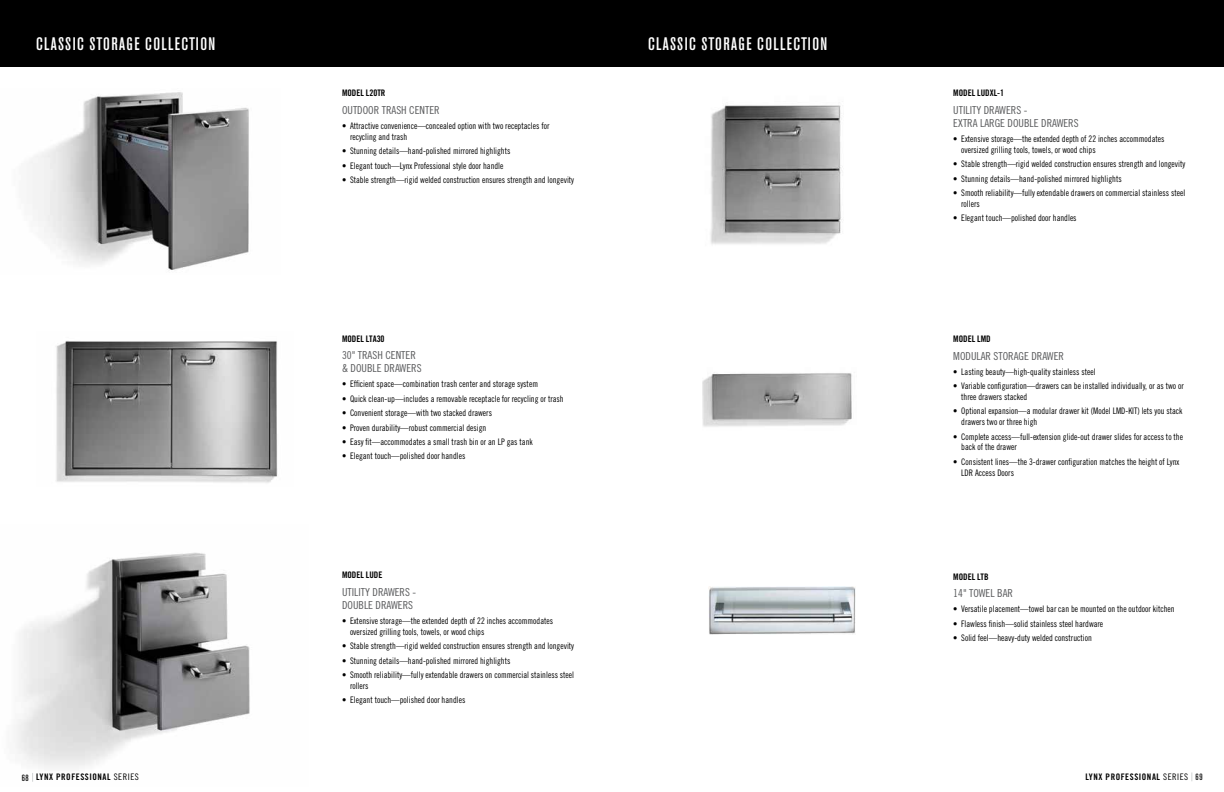
<style>
.page{position:relative;width:1224px;height:792px;background:#fff}
.page>*{position:absolute;margin:0;border:0;box-sizing:border-box;transform-origin:0 0}
.t1{font:500 condensed 18px "Akzidenz Grotesk BE";letter-spacing:.07em;color:#fff}
.t2{font:11px/13px "Trade Gothic LT Std Cn 18";color:#58595b}
.t3{font:9px/10.8px "Trade Gothic LT Std Cn 18";color:#000;scale:.95 1}
.t4{font:9px "Trade Gothic LT Std Bd Cn 20";color:#000}
.t5{font:9px "Trade Gothic LT Std Bd Cn 20";letter-spacing:.06em;color:#000}
.s1{font-family:"Akzidenz Grotesk BE";font-weight:500;font-stretch:condensed}
.s2{font-family:"Trade Gothic LT Std Cn 18"}
</style>
<div class="page">
<div style="left:0;top:0;width:1224px;height:66px;background:#000"></div>
<img style="left:708px;top:586px;width:148px;height:49px">
<img style="left:29px;top:92px;width:220px;height:178px">
<img style="left:56px;top:341px;width:222px;height:142px">
<img style="left:16px;top:552px;width:234px;height:216px">
<img style="left:710px;top:105px;width:132px;height:139px">
<img style="left:702px;top:373px;width:150px;height:54px">
<h1 class="t1" style="left:36px;top:33px;width:181px">CLASSIC STORAGE COLLECTION</h1>
<h1 class="t1" style="left:648px;top:33px;width:181px">CLASSIC STORAGE COLLECTION</h1>
<p class="t4" style="left:342px;top:88px;width:45px">MODEL L20TR</p>
<p class="t2" style="left:342px;top:103px;width:99px">OUTDOOR TRASH CENTER</p>
<p class="t3" style="left:350px;top:121px;width:211px;text-indent:-8px">• Attractive convenience—concealed option with two receptacles for recycling and trash</p>
<p class="t3" style="left:342px;top:146px;width:179px">• Stunning details—hand-polished mirrored highlights</p>
<p class="t3" style="left:342px;top:160px;width:172px">• Elegant touch—Lynx Professional style door handle</p>
<p class="t3" style="left:342px;top:175px;width:246px">• Stable strength—rigid welded construction ensures strength and longevity</p>
<p class="t4" style="left:342px;top:333px;width:44px">MODEL LTA30</p>
<p class="t2" style="left:342px;top:349px;width:81px">30" TRASH CENTER &amp; DOUBLE DRAWERS</p>
<p class="t3" style="left:342px;top:379px;width:208px">• Efficient space—combination trash center and storage system</p>
<p class="t3" style="left:342px;top:393px;width:235px">• Quick clean-up—includes a removable receptacle for recycling or trash</p>
<p class="t3" style="left:342px;top:408px;width:159px">• Convenient storage—with two stacked drawers</p>
<p class="t3" style="left:342px;top:422px;width:153px">• Proven durability—robust commercial design</p>
<p class="t3" style="left:342px;top:436px;width:202px">• Easy fit—accommodates a small trash bin or an LP gas tank</p>
<p class="t3" style="left:342px;top:451px;width:131px">• Elegant touch—polished door handles</p>
<p class="t5" style="left:22px;top:772px;width:119px"><span class="s1">68</span> LYNX PROFESSIONAL <span class="s2">SERIES</span></p>
<p class="t4" style="left:342px;top:570px;width:42px">MODEL LUDE</p>
<p class="t2" style="left:342px;top:585px;width:76px">UTILITY DRAWERS -<br>DOUBLE DRAWERS</p>
<p class="t3" style="left:350px;top:615px;width:215px;text-indent:-8px">• Extensive storage—the extended depth of 22 inches accommodates oversized grilling tools, towels, or wood chips</p>
<p class="t3" style="left:342px;top:640px;width:246px">• Stable strength—rigid welded construction ensures strength and longevity</p>
<p class="t3" style="left:342px;top:655px;width:179px">• Stunning details—hand-polished mirrored highlights</p>
<p class="t3" style="left:350px;top:669px;width:237px;text-indent:-8px">• Smooth reliability—fully extendable drawers on commercial stainless steel rollers</p>
<p class="t3" style="left:342px;top:694px;width:131px">• Elegant touch—polished door handles</p>
<p class="t4" style="left:953px;top:88px;width:52px">MODEL LUDXL-1</p>
<p class="t2" style="left:953px;top:103px;width:127px">UTILITY DRAWERS -<br>EXTRA LARGE DOUBLE DRAWERS</p>
<p class="t3" style="left:961px;top:134px;width:215px;text-indent:-8px">• Extensive storage—the extended depth of 22 inches accommodates oversized grilling tools, towels, or wood chips</p>
<p class="t3" style="left:953px;top:159px;width:246px">• Stable strength—rigid welded construction ensures strength and longevity</p>
<p class="t3" style="left:953px;top:173px;width:179px">• Stunning details—hand-polished mirrored highlights</p>
<p class="t3" style="left:961px;top:188px;width:237px;text-indent:-8px">• Smooth reliability—fully extendable drawers on commercial stainless steel rollers</p>
<p class="t3" style="left:953px;top:213px;width:131px">• Elegant touch—polished door handles</p>
<p class="t4" style="left:953px;top:333px;width:39px">MODEL LMD</p>
<p class="t2" style="left:953px;top:349px;width:112px">MODULAR STORAGE DRAWER</p>
<p class="t3" style="left:953px;top:366px;width:151px">• Lasting beauty—high-quality stainless steel</p>
<p class="t3" style="left:961px;top:381px;width:236px;text-indent:-8px">• Variable configuration—drawers can be installed individually, or as two or three drawers stacked</p>
<p class="t3" style="left:961px;top:406px;width:234px;text-indent:-8px">• Optional expansion—a modular drawer kit (Model LMD-KIT) lets you stack drawers two or three high</p>
<p class="t3" style="left:961px;top:431px;width:235px;text-indent:-8px">• Complete access—full-extension glide-out drawer slides for access to the back of the drawer</p>
<p class="t3" style="left:961px;top:456px;width:231px;text-indent:-8px">• Consistent lines—the 3-drawer configuration matches the height of Lynx<br>LDR Access Doors</p>
<p class="t4" style="left:953px;top:571px;width:37px">MODEL LTB</p>
<p class="t2" style="left:953px;top:587px;width:61px">14" TOWEL BAR</p>
<p class="t3" style="left:953px;top:604px;width:235px">• Versatile placement—towel bar can be mounted on the outdoor kitchen</p>
<p class="t3" style="left:953px;top:618px;width:159px">• Flawless finish—solid stainless steel hardware</p>
<p class="t3" style="left:953px;top:633px;width:147px">• Solid feel—heavy-duty welded construction</p>
<p class="t5" style="left:1085px;top:771px;width:119px">LYNX PROFESSIONAL <span class="s2">SERIES</span> <span class="s1">69</span></p>
</div>
